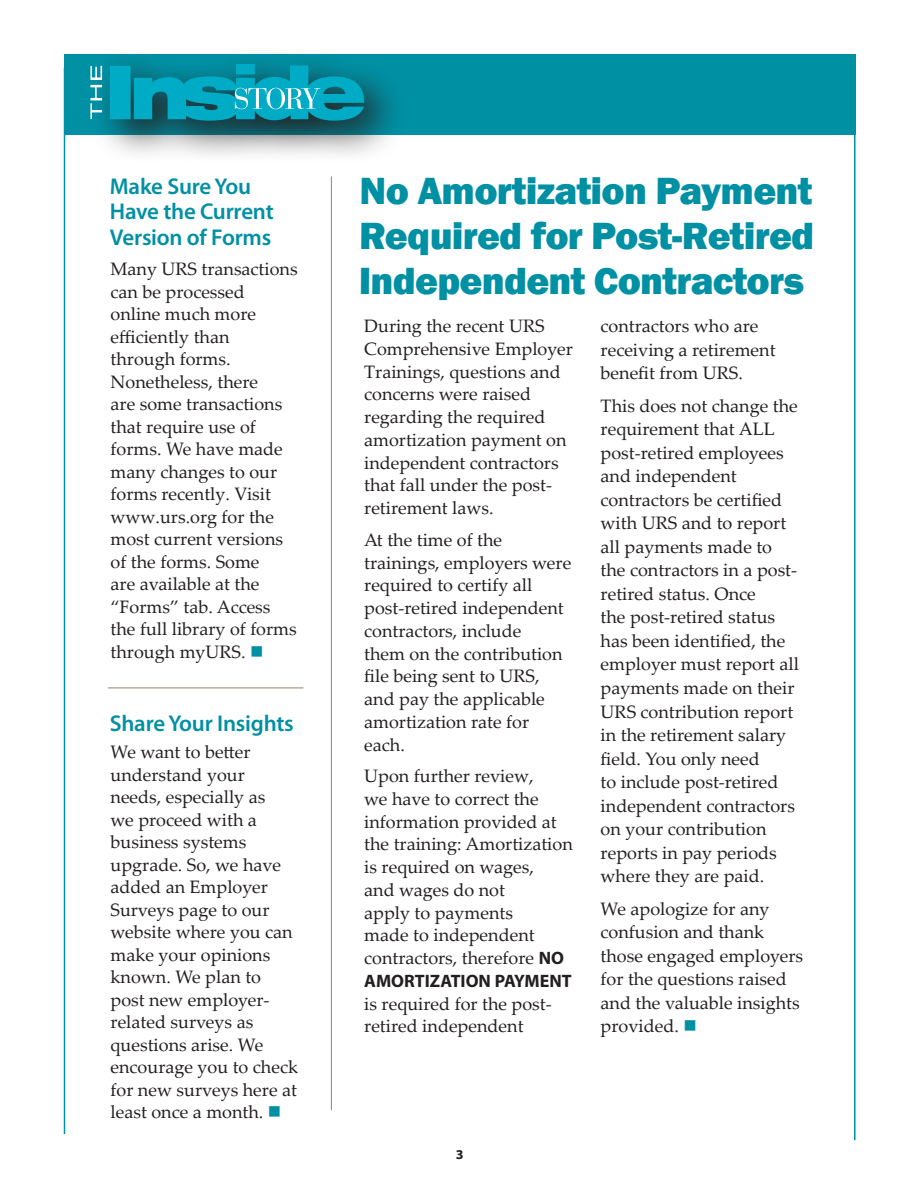
<style>
.page{position:relative;width:918px;height:1188px;background:#fff}
.page>*{position:absolute;margin:0;border:0;box-sizing:border-box;transform-origin:0 0}
.t1{font:800 39px/45px "Franklin Gothic";letter-spacing:-.025em;color:#0090a4;text-align:justify}
.t2{font:600 22.8px/25.5px "Myriad Pro";letter-spacing:-.01em;color:#0090a4}
.t3{font:18px/22.5px "Palatino Linotype";color:#231f20}
.t4{font:700 18px "Myriad Pro";color:#231f20}
.t5{font:700 semi-expanded 13.5px "Myriad Pro";color:#231f20}
.s1{color:#0090a4}
.s2{font-family:"Myriad Pro";font-weight:700}
</style>
<div class="page">
<hr style="left:64px;top:68px;width:1px;height:1066px;background:#0090a4">
<div style="left:64px;top:54px;width:792px;height:81px;background:#0090a4"></div>
<svg style="left:100px;top:63px;width:293px;height:92px"></svg>
<svg style="left:110px;top:64px;width:254px;height:57px;background:#0b99ae"></svg>
<svg style="left:90px;top:66px;width:12px;height:53px"></svg>
<hr style="left:854px;top:74px;width:2px;height:1066px;background:#0090a4">
<hr style="left:331px;top:176px;width:1px;height:934px;background:#998069">
<hr style="left:108px;top:688px;width:195px;height:1px;background:#998069">
<p class="t2" style="left:110px;top:173px;width:165px">Make Sure You<br>Have the Current<br>Version of Forms</p>
<p class="t3" style="left:111px;top:257px;width:189px">Many URS transactions can be processed online much more efficiently than through forms.<br>Nonetheless, there<br>are some transactions that require use of forms. We have made many changes to our forms recently. Visit www.urs.org for the most current versions of the forms. Some<br>are available at the “Forms” tab. Access the full library of forms through myURS. <span class="s1">■</span></p>
<p class="t2" style="left:110px;top:710px;width:185px">Share Your Insights</p>
<p class="t3" style="left:111px;top:740px;width:189px">We want to better understand your needs, especially as<br>we proceed with a business systems upgrade. So, we have added an Employer<br>Surveys page to our website where you can make your opinions known. We plan to post new employer&shy;related surveys as questions arise. We encourage you to check for new surveys here at least once a month. <span class="s1">■</span></p>
<h1 class="t1" style="left:359px;top:168px;width:457px">No Amortization Payment Required for Post-Retired Independent Contractors</h1>
<p class="t3" style="left:364px;top:314px;width:210px">During the recent URS<br>Comprehensive Employer<br>Trainings, questions and concerns were raised regarding the required amortization payment on independent contractors that fall under the post&shy;retirement laws.</p>
<p class="t3" style="left:364px;top:528px;width:209px">At the time of the trainings, employers were required to certify all post-retired independent contractors, include<br>them on the contribution file being sent to URS, and pay the applicable amortization rate for each.</p>
<p class="t3" style="left:364px;top:764px;width:210px">Upon further review,<br>we have to correct the information provided at the training: Amortization is required on wages,<br>and wages do not<br>apply to payments<br>made to independent contractors, therefore <span class="s2">NO</span></p>
<p class="t4" style="left:364px;top:969px;width:209px">AMORTIZATION PAYMENT</p>
<p class="t3" style="left:364px;top:991px;width:189px">is required for the post&shy;retired independent</p>
<p class="t3" style="left:601px;top:314px;width:176px;line-height:23.5px">contractors who are receiving a retirement benefit from URS.</p>
<p class="t3" style="left:601px;top:393px;width:200px;line-height:23.5px">This does not change the requirement that ALL post-retired employees and independent contractors be certified with URS and to report all payments made to the contractors in a post&shy;retired status. Once<br>the post-retired status has been identified, the employer must report all payments made on their<br>URS contribution report in the retirement salary field. You only need<br>to include post-retired independent contractors on your contribution reports in pay periods where they are paid.</p>
<p class="t3" style="left:601px;top:896px;width:204px;line-height:23.5px">We apologize for any confusion and thank those engaged employers for the questions raised and the valuable insights provided. <span class="s1">■</span></p>
<p class="t5" style="left:456px;top:1147px;width:9px">3</p>
</div>
